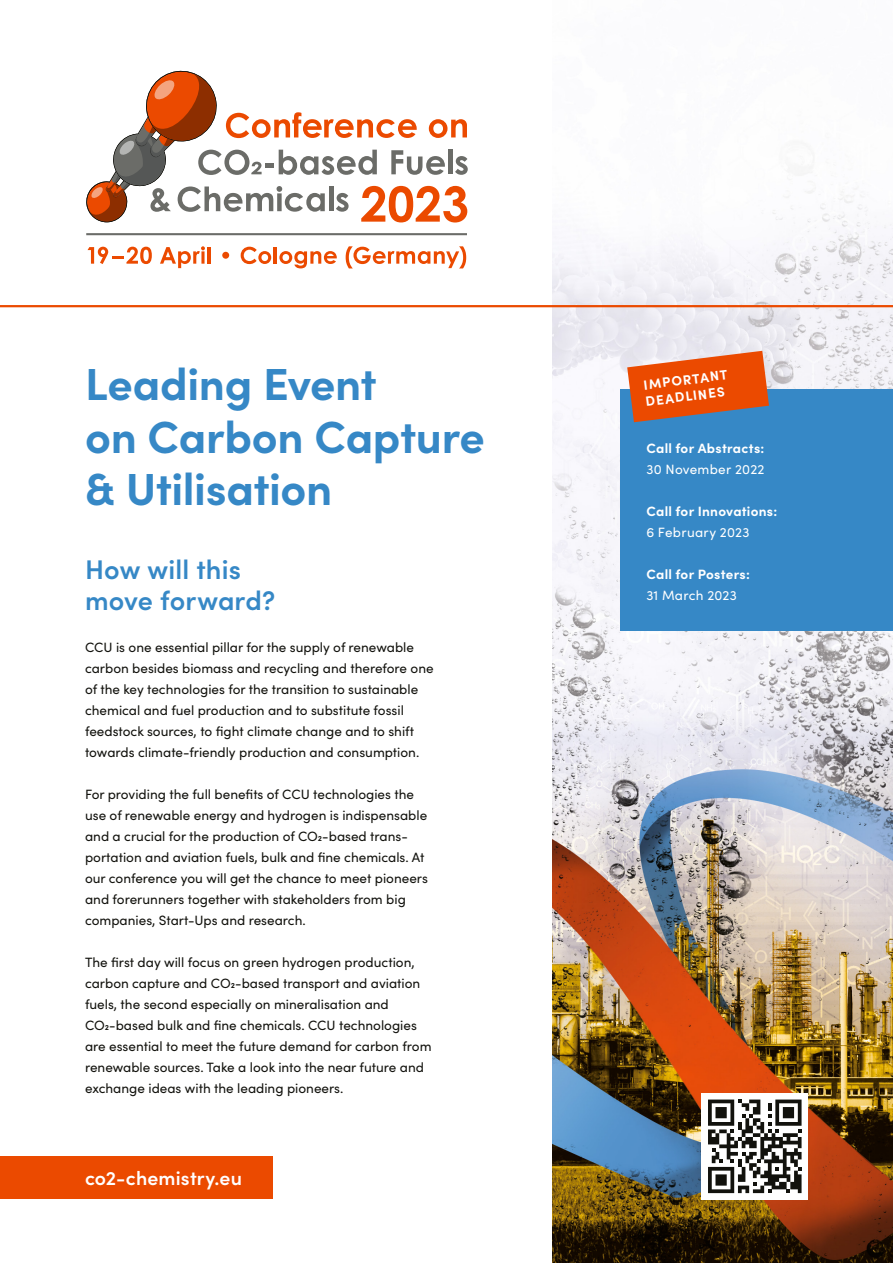
<style>
.page{position:relative;width:893px;height:1263px;background:#fff}
.page>*{position:absolute;margin:0;border:0;box-sizing:border-box;transform-origin:0 0}
.t1{font:700 45px/52.5px "Sofia Pro";letter-spacing:-.01em;color:#3688c6}
.t2{font:600 27px/31.5px "Sofia Pro";letter-spacing:.005em;color:#3688c6}
.t3{font:600 19.5px "Sofia Pro";letter-spacing:.01em;color:#fff}
.t4{font:13.5px/21px "Sofia Pro";color:#12120d}
.t5{font:700 13.5px "Sofia Pro";letter-spacing:.02em;color:#fff}
.t6{font:13.5px "Sofia Pro";letter-spacing:.02em;color:#fff}
</style>
<div class="page">
<img style="left:553px;top:172px;width:340px;height:1091px">
<svg style="left:88px;top:247px;width:64px;height:17px"></svg>
<svg style="left:160px;top:246px;width:45px;height:22px"></svg>
<hr style="left:208px;top:247px;width:3px;height:17px;background:#eb4a00">
<div style="left:222px;top:252px;width:7px;height:7px;background:#eb4a00;border-radius:50%"></div>
<svg style="left:241px;top:247px;width:30px;height:17px"></svg>
<hr style="left:274px;top:247px;width:3px;height:17px;background:#eb4a00">
<svg style="left:279px;top:251px;width:58px;height:17px"></svg>
<svg style="left:346px;top:246px;width:120px;height:22px"></svg>
<svg style="left:86px;top:70px;width:382px;height:153px"></svg>
<hr style="left:86px;top:233px;width:381px;height:2px;background:#6b6c68">
<div style="left:621px;top:390px;width:272px;height:241px;background:#3688c6"></div>
<hr style="left:0;top:305px;width:893px;height:2px;background:#eb4a00">
<svg style="left:627px;top:351px;width:142px;height:71px"></svg>
<svg style="left:702px;top:1093px;width:106px;height:106px"></svg>
<div style="left:0;top:1157px;width:272px;height:42px;background:#eb4a00"></div>
<h1 class="t1" style="left:85px;top:354px;width:293px">Leading Event</h1>
<h1 class="t1" style="left:85px;top:407px;width:401px">on Carbon Capture &amp; Utilisation</h1>
<h2 class="t2" style="left:85px;top:551px;width:192px">How will this move forward?</h2>
<p class="t4" style="left:85px;top:636px;width:350px">CCU is one essential pillar for the supply of renewable carbon besides biomass and recycling and therefore one of the key technologies for the transition to sustainable chemical and fuel production and to substitute fossil feedstock sources, to fight climate change and to shift towards climate-friendly production and consumption.</p>
<p class="t4" style="left:85px;top:783px;width:344px">For providing the full benefits of CCU technologies the use of renewable energy and hydrogen is indispensable and a crucial for the production of CO2-based trans&shy;portation and aviation fuels, bulk and fine chemicals. At our conference you will get the chance to meet pioneers and forerunners together with stakeholders from big companies, Start-Ups and research.</p>
<p class="t4" style="left:85px;top:951px;width:348px">The first day will focus on green hydrogen production, carbon capture and CO2-based transport and aviation fuels, the second especially on mineralisation and CO2-based bulk and fine chemicals. CCU technologies are essential to meet the future demand for carbon from renewable sources. Take a look into the near future and exchange ideas with the leading pioneers.</p>
<h3 class="t3" style="left:85px;top:1163px;width:158px">co2-chemistry.eu</h3>
<p class="t5" style="left:642px;top:375px;width:86px;rotate:-7deg">IMPORTANT</p>
<p class="t5" style="left:644px;top:391px;width:81px;rotate:-7deg">DEADLINES</p>
<p class="t5" style="left:646px;top:437px;width:120px">Call for Abstracts:</p>
<p class="t6" style="left:646px;top:459px;width:120px">30 November 2022</p>
<p class="t5" style="left:646px;top:500px;width:132px">Call for Innovations:</p>
<p class="t6" style="left:646px;top:522px;width:105px">6 February 2023</p>
<p class="t5" style="left:646px;top:563px;width:105px">Call for Posters:</p>
<p class="t6" style="left:646px;top:585px;width:92px">31 March 2023</p>
</div>
